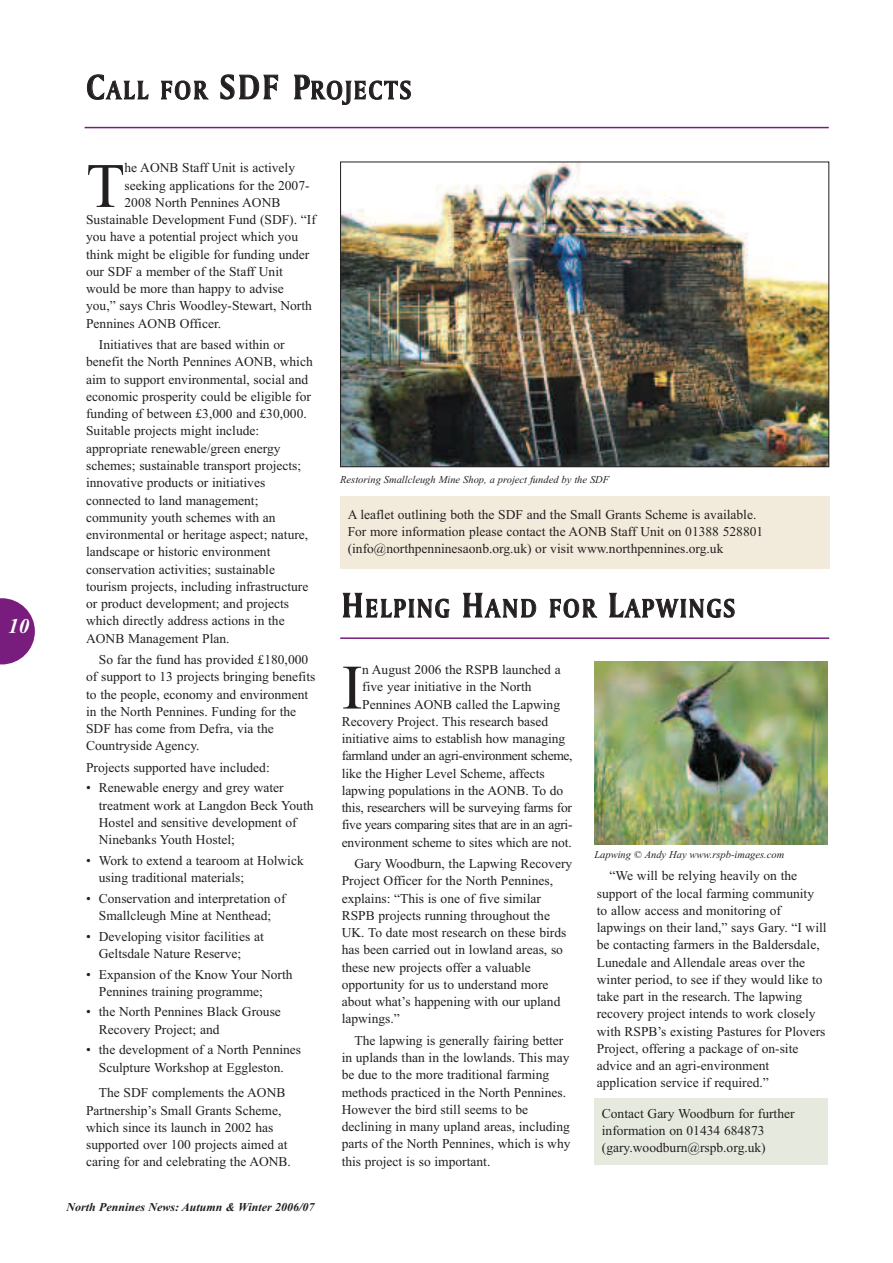
<style>
.page{position:relative;width:893px;height:1263px;background:#fff}
.page>*{position:absolute;margin:0;border:0;box-sizing:border-box;transform-origin:0 0}
.t1{font:63.3px "Times New Roman";color:#231f20}
.t2{font:27px "Amerigo BT Bold A";letter-spacing:.095em;color:#231f20;scale:.9 1}
.t3{font:italic 700 21px "Times New Roman";color:#fff}
.t4{font:13.5px/17.2px "Times New Roman";color:#231f20}
.t5{font:13.5px "Times New Roman";letter-spacing:-.025em;color:#231f20}
.t6{font:italic 700 12px "Times New Roman";color:#231f20}
.t7{font:italic 10.5px "Times New Roman";color:#231f20}
.s1{font-size:36px}
</style>
<div class="page">
<hr style="left:85px;top:127px;width:744px;height:1px;background:#781d7d">
<img style="left:342px;top:164px;width:485px;height:301px">
<div style="left:340px;top:162px;width:489px;height:305px;border:1px solid #231f20"></div>
<div style="left:340px;top:496px;width:489px;height:73px;background:#f2ebdb"></div>
<svg style="left:0;top:598px;width:35px;height:66px"></svg>
<hr style="left:340px;top:637px;width:489px;height:2px;background:#781d7d">
<div style="left:594px;top:1099px;width:234px;height:66px;background:#e6eade"></div>
<img style="left:594px;top:661px;width:234px;height:183px">
<p class="t3" style="left:8px;top:614px;width:22px">10</p>
<p class="t2" style="left:87px;top:74px;width:362px"><span class="s1">C</span>ALL FOR <span class="s1">SDF P</span>ROJECTS</p>
<p class="t1" style="left:86px;top:148px;width:40px">T</p>
<p class="t4" style="left:125px;top:159px;width:172px">he AONB Staff Unit is actively</p>
<p class="t4" style="left:125px;top:176px;width:187px">seeking applications for the 2007-</p>
<p class="t4" style="left:125px;top:194px;width:157px">2008 North Pennines AONB</p>
<p class="t4" style="left:86px;top:211px;width:231px">Sustainable Development Fund (SDF). “If</p>
<p class="t4" style="left:86px;top:228px;width:213px">you have a potential project which you</p>
<p class="t4" style="left:86px;top:245px;width:225px">think might be eligible for funding under</p>
<p class="t4" style="left:86px;top:263px;width:198px">our SDF a member of the Staff Unit</p>
<p class="t4" style="left:86px;top:280px;width:199px">would be more than happy to advise</p>
<p class="t4" style="left:86px;top:297px;width:227px">you,” says Chris Woodley-Stewart, North</p>
<p class="t4" style="left:86px;top:314px;width:137px">Pennines AONB Officer.</p>
<p class="t4" style="left:86px;top:336px;width:228px;text-indent:13px">Initiatives that are based within or benefit the North Pennines AONB, which aim to support environmental, social and economic prosperity could be eligible for funding of between £3,000 and £30,000.<br>Suitable projects might include: appropriate renewable/green energy schemes; sustainable transport projects; innovative products or initiatives connected to land management; community youth schemes with an environmental or heritage aspect; nature, landscape or historic environment conservation activities; sustainable tourism projects, including infrastructure or product development; and projects which directly address actions in the AONB Management Plan.</p>
<p class="t4" style="left:86px;top:651px;width:231px;text-indent:13px">So far the fund has provided £180,000 of support to 13 projects bringing benefits to the people, economy and environment in the North Pennines. Funding for the SDF has come from Defra, via the Countryside Agency.</p>
<p class="t4" style="left:86px;top:758px;width:185px">Projects supported have included:</p>
<p class="t4" style="left:99px;top:779px;width:216px;text-indent:-13px">• Renewable energy and grey water treatment work at Langdon Beck Youth<br>Hostel and sensitive development of<br>Ninebanks Youth Hostel;</p>
<p class="t4" style="left:99px;top:851px;width:206px;text-indent:-13px">• Work to extend a tearoom at Holwick using traditional materials;</p>
<p class="t4" style="left:86px;top:889px;width:201px;text-align:center">• Conservation and interpretation of<br>Smallcleugh Mine at Nenthead;</p>
<p class="t4" style="left:99px;top:927px;width:166px;text-indent:-13px">• Developing visitor facilities at<br>Geltsdale Nature Reserve;</p>
<p class="t4" style="left:99px;top:965px;width:195px;text-indent:-13px">• Expansion of the Know Your North<br>Pennines training programme;</p>
<p class="t4" style="left:99px;top:1003px;width:184px;text-indent:-13px">• the North Pennines Black Grouse<br>Recovery Project; and</p>
<p class="t4" style="left:86px;top:1041px;width:217px;text-align:center">• the development of a North Pennines<br>Sculpture Workshop at Eggleston.</p>
<p class="t4" style="left:86px;top:1084px;width:206px;text-indent:13px">The SDF complements the AONB Partnership’s Small Grants Scheme, which since its launch in 2002 has supported over 100 projects aimed at caring for and celebrating the AONB.</p>
<p class="t6" style="left:66px;top:1200px;width:250px">North Pennines News: Autumn &amp; Winter 2006/07</p>
<p class="t7" style="left:340px;top:473px;width:271px">Restoring Smallcleugh Mine Shop, a project funded by the SDF</p>
<p class="t4" style="left:348px;top:505px;width:417px">A leaflet outlining both the SDF and the Small Grants Scheme is available.<br>For more information please contact the AONB Staff Unit on 01388 528801 (info@northpenninesaonb.org.uk) or visit www.northpennines.org.uk</p>
<p class="t2" style="left:342px;top:592px;width:438px"><span class="s1">H</span>ELPING <span class="s1">H</span>AND FOR <span class="s1">L</span>APWINGS</p>
<p class="t1" style="left:342px;top:650px;width:23px">I</p>
<p class="t4" style="left:362px;top:661px;width:200px">n August 2006 the RSPB launched a</p>
<p class="t4" style="left:362px;top:678px;width:171px">five year initiative in the North</p>
<p class="t4" style="left:362px;top:695px;width:199px">Pennines AONB called the Lapwing</p>
<p class="t4" style="left:342px;top:712px;width:208px">Recovery Project. This research based</p>
<p class="t4" style="left:342px;top:730px;width:225px">initiative aims to establish how managing</p>
<p class="t5" style="left:342px;top:748px;width:232px">farmland under an agri-environment scheme,</p>
<p class="t4" style="left:342px;top:764px;width:204px">like the Higher Level Scheme, affects</p>
<p class="t4" style="left:342px;top:781px;width:223px">lapwing populations in the AONB. To do</p>
<p class="t4" style="left:342px;top:799px;width:232px">this, researchers will be surveying farms for</p>
<p class="t5" style="left:342px;top:817px;width:232px">five years comparing sites that are in an agri-</p>
<p class="t4" style="left:342px;top:833px;width:232px">environment scheme to sites which are not.</p>
<p class="t4" style="left:342px;top:855px;width:232px;text-indent:13px">Gary Woodburn, the Lapwing Recovery Project Officer for the North Pennines, explains: “This is one of five similar RSPB projects running throughout the UK. To date most research on these birds has been carried out in lowland areas, so these new projects offer a valuable opportunity for us to understand more about what’s happening with our upland lapwings.”</p>
<p class="t4" style="left:342px;top:1031px;width:230px;text-indent:13px">The lapwing is generally fairing better in uplands than in the lowlands. This may be due to the more traditional farming methods practiced in the North Pennines.<br>However the bird still seems to be declining in many upland areas, including parts of the North Pennines, which is why this project is so important.</p>
<p class="t7" style="left:594px;top:848px;width:192px">Lapwing © Andy Hay www.rspb-images.com</p>
<p class="t4" style="left:597px;top:867px;width:231px;text-indent:13px">“We will be relying heavily on the support of the local farming community to allow access and monitoring of lapwings on their land,” says Gary. “I will be contacting farmers in the Baldersdale, Lunedale and Allendale areas over the winter period, to see if they would like to take part in the research. The lapwing recovery project intends to work closely with RSPB’s existing Pastures for Plovers Project, offering a package of on-site advice and an agri-environment application service if required.”</p>
<p class="t4" style="left:602px;top:1105px;width:194px">Contact Gary Woodburn for further information on 01434 684873 (gary.woodburn@rspb.org.uk)</p>
</div>
